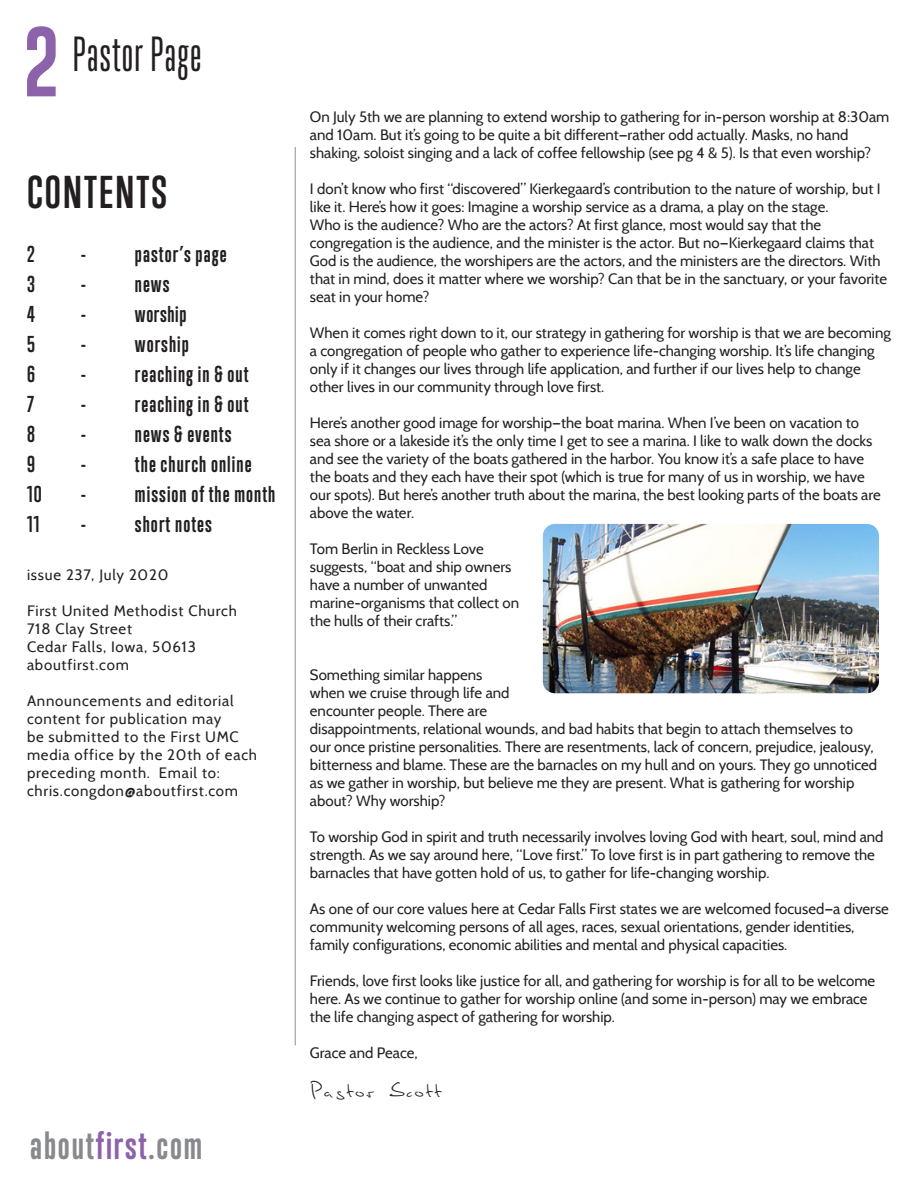
<style>
.page{position:relative;width:918px;height:1188px;background:#fff}
.page>*{position:absolute;margin:0;border:0;box-sizing:border-box;transform-origin:0 0}
.t1{font:72px "Gobold";color:#8c62aa}
.t2{font:45px "Trump Gothic Pro";letter-spacing:.03em;color:#231f20}
.t3{font:700 42px "Trump Gothic Pro";letter-spacing:.05em;color:#231f20}
.t4{font:700 36px "Trump Gothic Pro";letter-spacing:.05em;color:#87898c}
.t5{font:700 21px "Trump Gothic Pro";letter-spacing:.05em;color:#231f20}
.t6{font:21px "Stylograph";color:#231f20}
.t7{font:700 21px "Trump Gothic Pro";letter-spacing:.03em;color:#231f20}
.t8{font:15px/18px "Cabin";color:#231f20}
.t9{font:15px/18px "Cabin";letter-spacing:.05em;color:#231f20}
.s1{color:#8c62aa}
</style>
<div class="page">
<hr style="left:295px;top:147px;width:1px;height:898px;background:#231f20">
<img style="left:544px;top:525px;width:334px;height:167px">
<div style="left:531px;top:512px;width:360px;height:193px;border:12px solid #fff;border-radius:18px"></div>
<p class="t1" style="left:22px;top:16px;width:39px">2</p>
<p class="t2" style="left:73px;top:28px;width:130px">Pastor Page</p>
<p class="t3" style="left:27px;top:166px;width:142px">CONTENTS</p>
<p class="t5" style="left:27px;top:241px;width:9px">2</p>
<p class="t5" style="left:81px;top:241px;width:147px">- pastor’s page</p>
<p class="t5" style="left:27px;top:271px;width:9px">3</p>
<p class="t5" style="left:81px;top:271px;width:90px">- news</p>
<p class="t5" style="left:27px;top:301px;width:9px">4</p>
<p class="t7" style="left:81px;top:301px;width:107px">- worship</p>
<p class="t5" style="left:27px;top:331px;width:9px">5</p>
<p class="t5" style="left:81px;top:331px;width:109px">- worship</p>
<p class="t5" style="left:27px;top:361px;width:9px">6</p>
<p class="t5" style="left:81px;top:361px;width:169px">- reaching in &amp; out</p>
<p class="t5" style="left:27px;top:391px;width:8px">7</p>
<p class="t5" style="left:81px;top:391px;width:169px">- reaching in &amp; out</p>
<p class="t5" style="left:27px;top:421px;width:9px">8</p>
<p class="t5" style="left:81px;top:421px;width:152px">- news &amp; events</p>
<p class="t5" style="left:27px;top:451px;width:9px">9</p>
<p class="t5" style="left:81px;top:451px;width:172px">- the church online</p>
<p class="t5" style="left:27px;top:481px;width:16px">10</p>
<p class="t5" style="left:81px;top:481px;width:196px">- mission of the month</p>
<p class="t5" style="left:27px;top:511px;width:14px">11</p>
<p class="t5" style="left:81px;top:511px;width:132px">- short notes</p>
<p class="t9" style="left:27px;top:566px;width:143px">issue 237, July 2020</p>
<p class="t9" style="left:27px;top:602px;width:211px">First United Methodist Church</p>
<p class="t9" style="left:27px;top:620px;width:107px">718 Clay Street</p>
<p class="t9" style="left:27px;top:638px;width:170px">Cedar Falls, Iowa, 50613</p>
<p class="t9" style="left:27px;top:656px;width:103px">aboutfirst.com</p>
<p class="t9" style="left:27px;top:692px;width:232px">Announcements and editorial content for publication may<br>be submitted to the First UMC media office by the 20th of each preceding month. Email to:</p>
<p class="t9" style="left:27px;top:782px;width:213px">chris.congdon@aboutfirst.com</p>
<p class="t4" style="left:30px;top:1124px;width:173px">about<span class="s1">first</span>.com</p>
<p class="t8" style="left:310px;top:108px;width:581px">On July 5th we are planning to extend worship to gathering for in-person worship at 8:30am and 10am. But it’s going to be quite a bit different—rather odd actually. Masks, no hand shaking, soloist singing and a lack of coffee fellowship (see pg 4 &amp; 5). Is that even worship?</p>
<p class="t8" style="left:310px;top:180px;width:572px">I don’t know who first “discovered” Kierkegaard’s contribution to the nature of worship, but I like it. Here’s how it goes: Imagine a worship service as a drama, a play on the stage.</p>
<p class="t8" style="left:310px;top:216px;width:579px">Who is the audience? Who are the actors? At first glance, most would say that the congregation is the audience, and the minister is the actor. But no—Kierkegaard claims that God is the audience, the worshipers are the actors, and the ministers are the directors. With that in mind, does it matter where we worship? Can that be in the sanctuary, or your favorite seat in your home?</p>
<p class="t8" style="left:310px;top:324px;width:583px">When it comes right down to it, our strategy in gathering for worship is that we are becoming a congregation of people who gather to experience life-changing worship. It’s life changing only if it changes our lives through life application, and further if our lives help to change other lives in our community through love first.</p>
<p class="t8" style="left:310px;top:414px;width:572px">Here’s another good image for worship—the boat marina. When I’ve been on vacation to sea shore or a lakeside it’s the only time I get to see a marina. I like to walk down the docks and see the variety of the boats gathered in the harbor. You know it’s a safe place to have the boats and they each have their spot (which is true for many of us in worship, we have our spots). But here’s another truth about the marina, the best looking parts of the boats are above the water.</p>
<p class="t8" style="left:310px;top:540px;width:211px">Tom Berlin in Reckless Love suggests, “boat and ship owners have a number of unwanted marine-organisms that collect on the hulls of their crafts.”</p>
<p class="t8" style="left:310px;top:666px;width:569px">Something similar happens<br>when we cruise through life and<br>encounter people. There are<br>disappointments, relational wounds, and bad habits that begin to attach themselves to our once pristine personalities. There are resentments, lack of concern, prejudice, jealousy, bitterness and blame. These are the barnacles on my hull and on yours. They go unnoticed as we gather in worship, but believe me they are present. What is gathering for worship about? Why worship?</p>
<p class="t8" style="left:310px;top:828px;width:575px">To worship God in spirit and truth necessarily involves loving God with heart, soul, mind and strength. As we say around here, “Love first.” To love first is in part gathering to remove the barnacles that have gotten hold of us, to gather for life-changing worship.</p>
<p class="t8" style="left:310px;top:900px;width:581px">As one of our core values here at Cedar Falls First states we are welcomed focused—a diverse community welcoming persons of all ages, races, sexual orientations, gender identities, family configurations, economic abilities and mental and physical capacities.</p>
<p class="t8" style="left:310px;top:972px;width:567px">Friends, love first looks like justice for all, and gathering for worship is for all to be welcome here. As we continue to gather for worship online (and some in-person) may we embrace the life changing aspect of gathering for worship.</p>
<p class="t8" style="left:310px;top:1044px;width:109px">Grace and Peace,</p>
<p class="t6" style="left:310px;top:1076px;width:134px">Pastor Scott</p>
</div>
